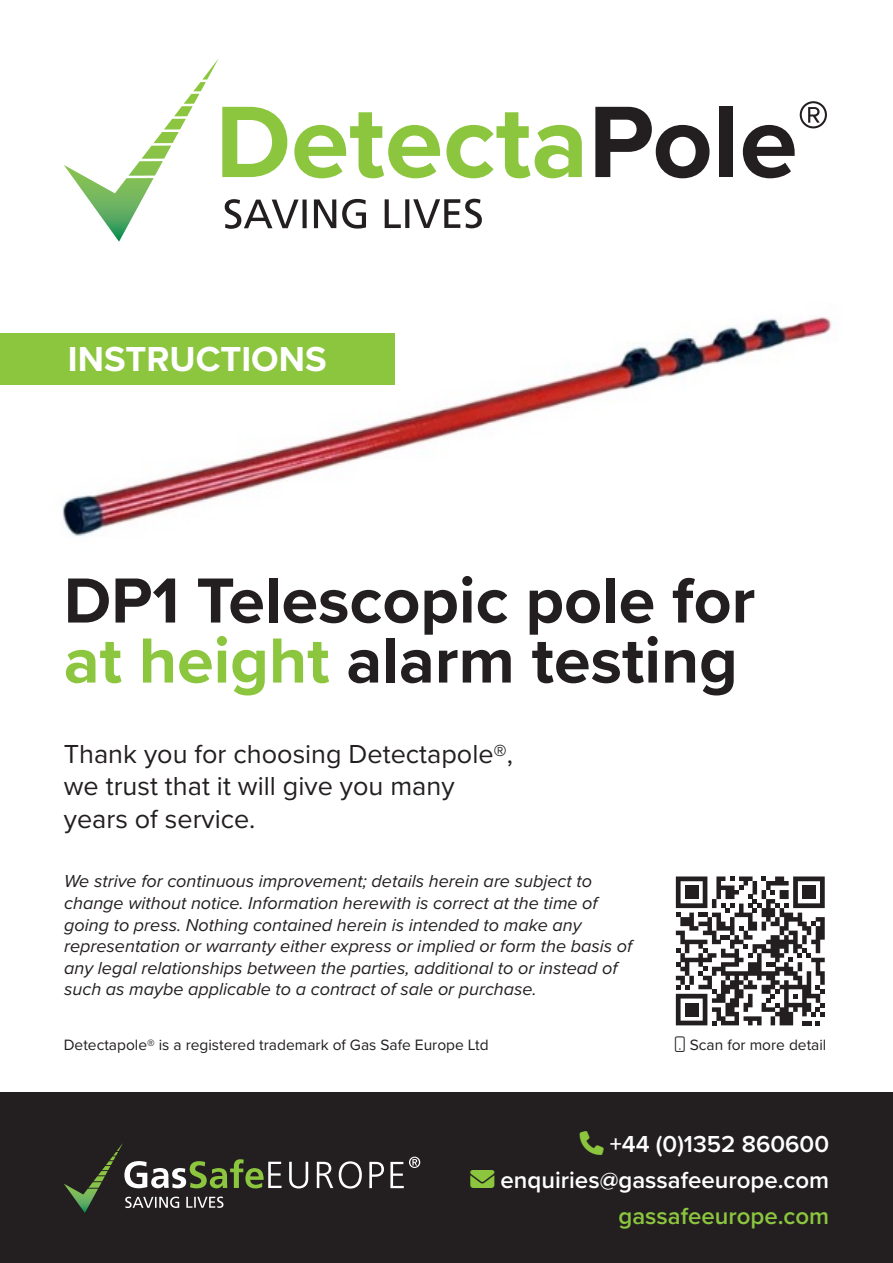
<style>
.page{position:relative;width:893px;height:1263px;background:#fff}
.page>*{position:absolute;margin:0;border:0;box-sizing:border-box;transform-origin:0 0}
.t1{font:700 105.3px "Proxima Nova";color:#8bc63e}
.t2{font:700 66px/60px "Proxima Nova";color:#231f20}
.t3{font:700 36px "Proxima Nova";color:#fff}
.t4{font:27px "Proxima Nova";color:#231f20}
.t5{font:600 24px/36px "Proxima Nova";color:#fff;text-align:right}
.t6{font:italic 18px/21.6px "Proxima Nova";color:#231f20}
.t7{font:15.6px "Proxima Nova";color:#231f20}
.s1{color:#231f20}
.s2{color:#8bc63e}
</style>
<div class="page">
<img style="left:62px;top:317px;width:770px;height:219px">
<div style="left:0;top:1093px;width:893px;height:170px;background:#231f20"></div>
<svg style="left:289px;top:1162px;width:19px;height:26px"></svg>
<svg style="left:317px;top:1162px;width:16px;height:26px"></svg>
<svg style="left:339px;top:1161px;width:23px;height:27px"></svg>
<svg style="left:369px;top:1162px;width:15px;height:26px"></svg>
<svg style="left:390px;top:1157px;width:30px;height:31px"></svg>
<svg style="left:64px;top:1143px;width:218px;height:70px"></svg>
<svg style="left:64px;top:58px;width:155px;height:184px"></svg>
<svg style="left:225px;top:199px;width:74px;height:30px"></svg>
<div style="left:302px;top:199px;width:5px;height:29px;background:#231f20"></div>
<svg style="left:314px;top:199px;width:22px;height:29px"></svg>
<svg style="left:342px;top:199px;width:24px;height:30px"></svg>
<svg style="left:385px;top:199px;width:16px;height:29px"></svg>
<svg style="left:405px;top:199px;width:4px;height:29px"></svg>
<svg style="left:413px;top:199px;width:69px;height:29px"></svg>
<svg style="left:676px;top:876px;width:149px;height:149px"></svg>
<div style="left:685px;top:885px;width:13px;height:14px;background:#231f20"></div>
<div style="left:802px;top:885px;width:14px;height:14px;background:#231f20"></div>
<div style="left:685px;top:1003px;width:13px;height:13px;background:#231f20"></div>
<div style="left:0;top:333px;width:395px;height:52px;background:#8bc63e"></div>
<p class="t1" style="left:215px;top:63px;width:615px">Detecta<span class="s1">Pole</span><sup>®</sup></p>
<p class="t3" style="left:68px;top:332px;width:260px">INSTRUCTIONS</p>
<p class="t2" style="left:64px;top:569px;width:693px">DP1 Telescopic pole for <span class="s2">at height</span> alarm testing</p>
<p class="t4" style="left:64px;top:734px;width:451px">Thank you for choosing Detectapole®,</p>
<p class="t4" style="left:64px;top:766px;width:392px">we trust that it will give you many</p>
<p class="t4" style="left:64px;top:799px;width:193px">years of service.</p>
<p class="t6" style="left:64px;top:870px;width:570px">We strive for continuous improvement; details herein are subject to change without notice. Information herewith is correct at the time of going to press. Nothing contained herein is intended to make any representation or warranty either express or implied or form the basis of any legal relationships between the parties, additional to or instead of such as maybe applicable to a contract of sale or purchase.</p>
<p class="t7" style="left:64px;top:1033px;width:426px">Detectapole® is a registered trademark of Gas Safe Europe Ltd</p>
<p class="t7" style="left:690px;top:1033px;width:138px">Scan for more detail</p>
<p class="t5" style="left:610px;top:1127px;width:221px">+44 (0)1352 860600</p>
<p class="t5" style="left:470px;top:1163px;width:360px"><span class="s2">→</span> enquiries@gassafeeurope.com <span class="s2">gassafeeurope.com</span></p>
</div>
